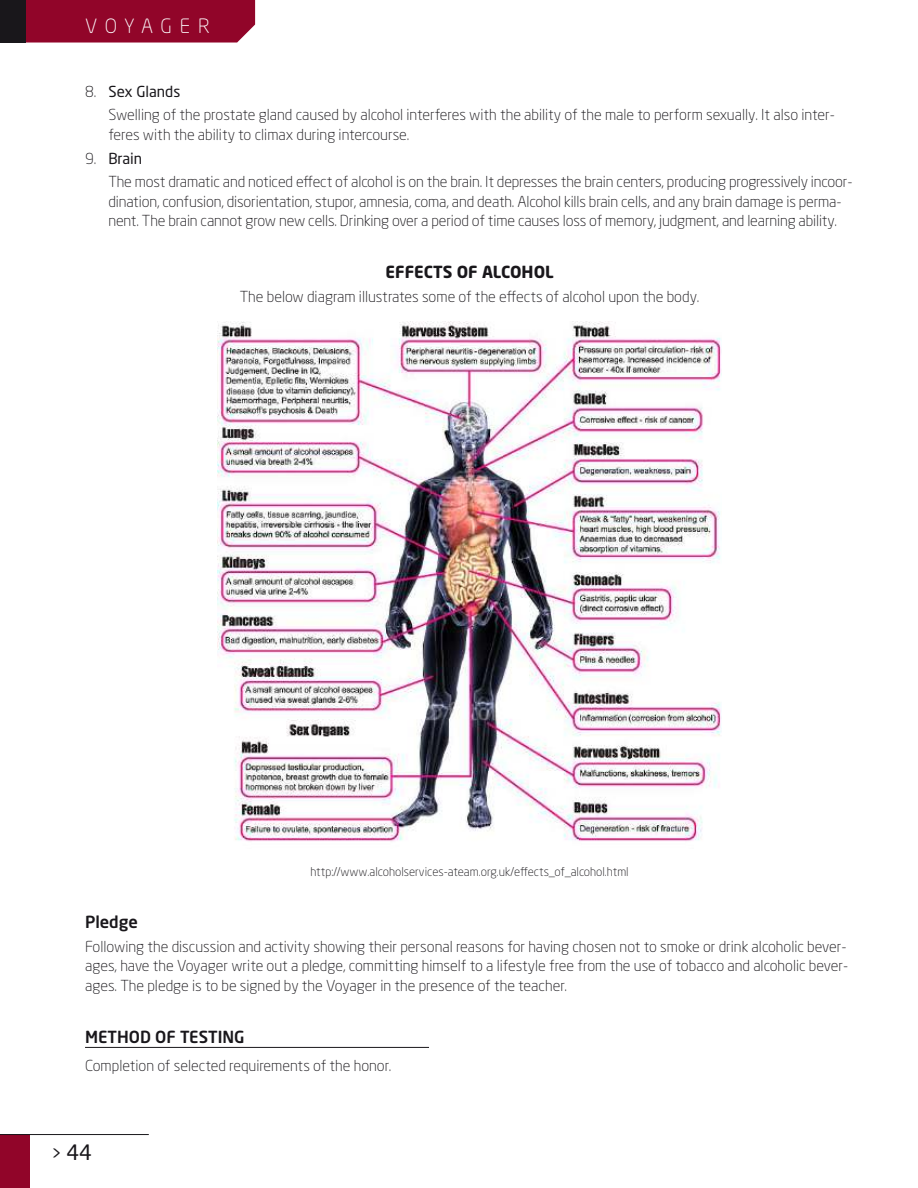
<style>
.page{position:relative;width:918px;height:1188px;background:#fff}
.page>*{position:absolute;margin:0;border:0;box-sizing:border-box;transform-origin:0 0}
.t1{font:21px "Neo Sans Std";color:#19171b}
.t2{font:300 19.5px "Neo Sans Std";letter-spacing:.375em;color:#fff}
.t3{font:500 16.5px "Neo Sans Std";color:#19171b}
.t4{font:700 16.5px "Neo Sans Std";color:#19171b}
.t5{font:300 15px/19.5px "Neo Sans Std";letter-spacing:-.01em;color:#19171b}
.t6{font:300 12px "Neo Sans Std";color:#19171b}
.s1{font-weight:400}
.s2{font-size:18px}
</style>
<div class="page">
<div style="left:0;top:1135px;width:30px;height:53px;background:#910529"></div>
<hr style="left:0;top:1134px;width:149px;height:1px;background:#19171b">
<div style="left:26px;top:0;width:229px;height:43px;background:#910529"></div>
<div style="left:0;top:0;width:26px;height:43px;background:#19171b"></div>
<hr style="left:85px;top:1047px;width:344px;height:1px;background:#19171b">
<img style="left:218px;top:322px;width:504px;height:520px">
<h2 class="t2" style="left:85px;top:15px;width:126px">VOYAGER</h2>
<p class="t5" style="left:108px;top:80px;width:728px;line-height:23.7px;text-indent:-23px">8. <span class="s1">Sex Glands<br></span>Swelling of the prostate gland caused by alcohol interferes with the ability of the male to perform sexually. It also inter-</p>
<p class="t5" style="left:108px;top:125px;width:303px">feres with the ability to climax during intercourse.</p>
<p class="t5" style="left:108px;top:147px;width:746px;line-height:23.7px;text-indent:-23px">9. <span class="s1">Brain<br></span>The most dramatic and noticed effect of alcohol is on the brain. It depresses the brain centers, producing progressively incoor-</p>
<p class="t5" style="left:108px;top:192px;width:735px">dination, confusion, disorientation, stupor, amnesia, coma, and death. Alcohol kills brain cells, and any brain damage is perma&shy;nent. The brain cannot grow new cells. Drinking over a period of time causes loss of memory, judgment, and learning ability.</p>
<p class="t4" style="left:386px;top:263px;width:170px">EFFECTS OF ALCOHOL</p>
<p class="t5" style="left:240px;top:287px;width:461px">The below diagram illustrates some of the effects of alcohol upon the body.</p>
<p class="t6" style="left:310px;top:866px;width:320px">http://www.alcoholservices-ateam.org.uk/effects_of_alcohol.html</p>
<p class="t3" style="left:85px;top:915px;width:54px">Pledge</p>
<p class="t5" style="left:85px;top:937px;width:765px;text-align:justify">Following the discussion and activity showing their personal reasons for having chosen not to smoke or drink alcoholic bever&shy;ages, have the Voyager write out a pledge, committing himself to a lifestyle free from the use of tobacco and alcoholic bever&shy;ages. The pledge is to be signed by the Voyager in the presence of the teacher.</p>
<p class="t3" style="left:85px;top:1030px;width:161px">METHOD OF TESTING</p>
<p class="t5" style="left:85px;top:1056px;width:308px">Completion of selected requirements of the honor.</p>
<h1 class="t1" style="left:51px;top:1144px;width:42px"><span class="s2">&gt;</span> 44</h1>
</div>
